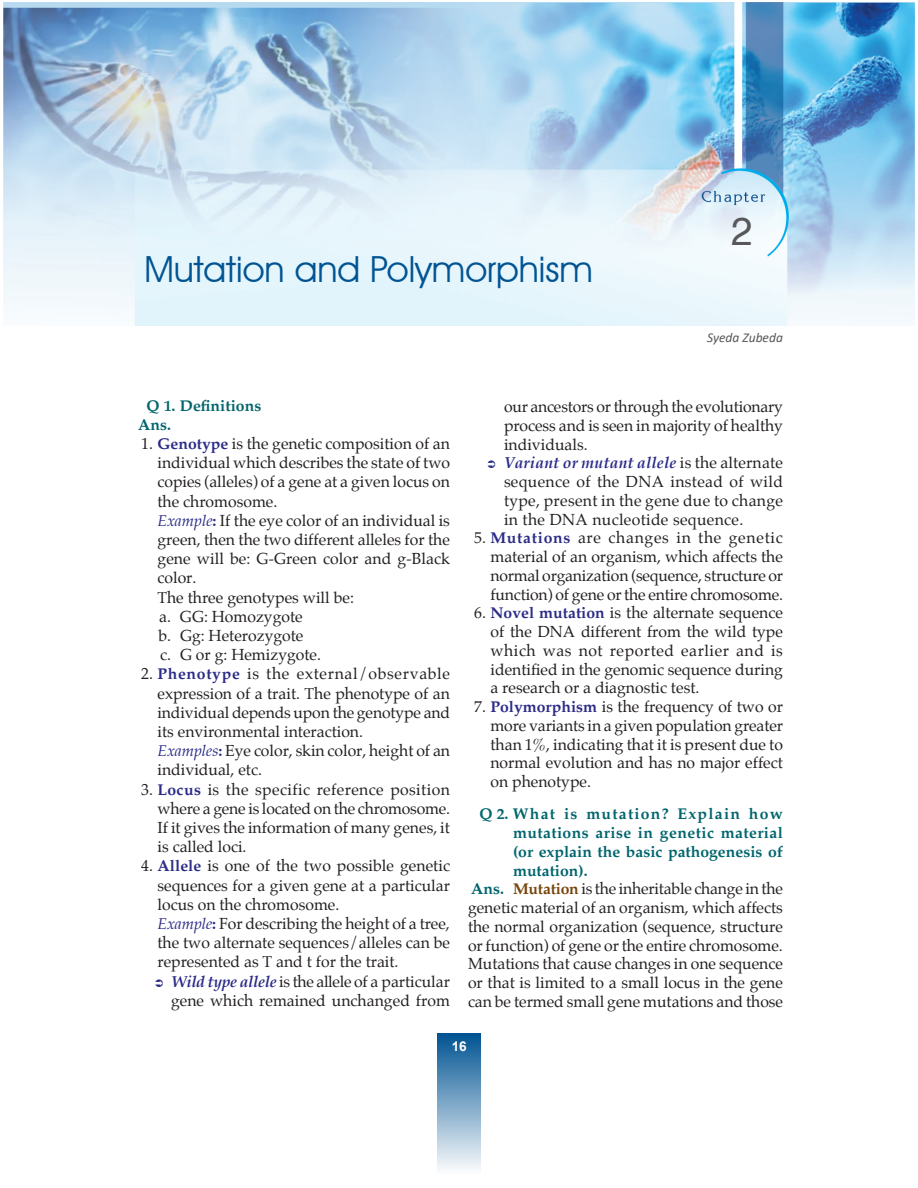
<style>
.page{position:relative;width:918px;height:1188px;background:#fff}
.page>*{position:absolute;margin:0;border:0;box-sizing:border-box;transform-origin:0 0}
.Ch_No{font:39px "Helvetica";color:#57585a}
.Head{font:36px "Avant Garde IT Cby BT";color:#015493}
.indent_bold{font:15.75px/19.2px "Palatino";color:#231f20;text-align:justify}
.Ans{font:15.75px/18.8px "Palatino";color:#231f20;text-align:justify}
.Ques_with_no{font:700 15.75px/18.8px "Palatino";color:#01656d;text-align:justify}
.indent_1{font:15.75px "Palatino";color:#231f20}
.indent{font:15.75px "Palatino";color:#231f20}
.Ans-2{font:700 15.75px "Palatino";color:#01656d}
.author{font:italic 13.5px "Calibri";color:#57585a}
.t1{font:700 13.5px "Arial";color:#fff}
.s1{font-weight:700;color:#2b2b88}
.s2{font-style:italic;color:#2b2b88}
.s3{font-weight:700;font-style:italic;color:#2b2b88}
.s4{font-weight:700;color:#01656d}
.s5{font-weight:700;color:#77450a}
</style>
<div class="page">
<div style="left:438px;top:1033px;width:43px;height:141px;background:linear-gradient(to bottom,#005392,#fcfdfd)"></div>
<img style="left:3px;top:2px;width:912px;height:324px">
<p class="Head" style="left:144px;top:247px;width:450px">Mutation and Polymorphism</p>
<p class="Ch_No" style="left:731px;top:208px;width:23px">2</p>
<p class="author" style="left:707px;top:328px;width:77px">Syeda Zubeda</p>
<p class="Ques_with_no" style="left:147px;top:396px;width:116px">Q 1. Definitions</p>
<p class="Ans-2" style="left:138px;top:415px;width:34px">Ans.</p>
<p class="indent_bold" style="left:158px;top:434px;width:294px;text-indent:-16px">1. <span class="s1">Genotype</span> is the genetic composition of an individual which describes the state of two copies (alleles) of a gene at a given locus on the chromosome.</p>
<p class="indent_bold" style="left:158px;top:511px;width:294px"><span class="s2">Example</span><span class="s1">:</span> If the eye color of an individual is green, then the two different alleles for the gene will be: G-Green color and g-Black color.</p>
<p class="indent" style="left:158px;top:584px;width:198px">The three genotypes will be:</p>
<p class="indent_1" style="left:159px;top:603px;width:145px">a. GG: Homozygote</p>
<p class="indent_1" style="left:158px;top:623px;width:147px">b. Gg: Heterozygote</p>
<p class="indent_1" style="left:160px;top:642px;width:163px">c. G or g: Hemizygote.</p>
<p class="indent_bold" style="left:158px;top:664px;width:294px;text-indent:-16px">2. <span class="s1">Phenotype</span> is the external/observable expression of a trait. The phenotype of an individual depends upon the genotype and its environmental interaction.</p>
<p class="indent_bold" style="left:158px;top:741px;width:294px"><span class="s2">Examples</span><span class="s1">:</span> Eye color, skin color, height of an individual, etc.</p>
<p class="indent_bold" style="left:158px;top:780px;width:294px;text-indent:-16px">3. <span class="s1">Locus</span> is the specific reference position where a gene is located on the chromosome.<br>If it gives the information of many genes, it is called loci.</p>
<p class="indent_bold" style="left:158px;top:856px;width:294px;text-indent:-16px">4. <span class="s1">Allele</span> is one of the two possible genetic sequences for a given gene at a particular locus on the chromosome.</p>
<p class="indent_bold" style="left:158px;top:914px;width:294px"><span class="s2">Example</span><span class="s1">:</span> For describing the height of a tree, the two alternate sequences/alleles can be represented as T and t for the trait.</p>
<p class="Ans" style="left:171px;top:972px;width:280px;line-height:19.2px"><span class="s3">Wild type allele</span> is the allele of a particular gene which remained unchanged from</p>
<p class="Ans" style="left:504px;top:397px;width:281px">our ancestors or through the evolutionary process and is seen in majority of healthy individuals.</p>
<p class="Ans" style="left:504px;top:454px;width:281px"><span class="s3">Variant or mutant allele</span> is the alternate sequence of the DNA instead of wild type, present in the gene due to change in the DNA nucleotide sequence.</p>
<p class="indent_bold" style="left:490px;top:529px;width:294px;line-height:18.8px;text-indent:-16px">5. <span class="s1">Mutations</span> are changes in the genetic material of an organism, which affects the normal organization (sequence, structure or function) of gene or the entire chromosome.</p>
<p class="indent_bold" style="left:490px;top:604px;width:294px;line-height:18.8px;text-indent:-16px">6. <span class="s1">Novel mutation</span> is the alternate sequence of the DNA different from the wild type which was not reported earlier and is identified in the genomic sequence during a research or a diagnostic test.</p>
<p class="indent_bold" style="left:490px;top:697px;width:294px;line-height:18.8px;text-indent:-16px">7. <span class="s1">Polymorphism</span> is the frequency of two or more variants in a given population greater than 1%, indicating that it is present due to normal evolution and has no major effect on phenotype.</p>
<p class="Ques_with_no" style="left:513px;top:805px;width:272px;text-indent:-33px">Q 2. What is mutation? Explain how mutations arise in genetic material (or explain the basic pathogenesis of mutation).</p>
<p class="Ans" style="left:468px;top:880px;width:317px"><span class="s4">Ans.</span> <span class="s5">Mutation</span> is the inheritable change in the genetic material of an organism, which affects the normal organization (sequence, structure or function) of gene or the entire chromosome.<br>Mutations that cause changes in one sequence or that is limited to a small locus in the gene can be termed small gene mutations and those</p>
<p class="t1" style="left:452px;top:1037px;width:17px">16</p>
</div>
